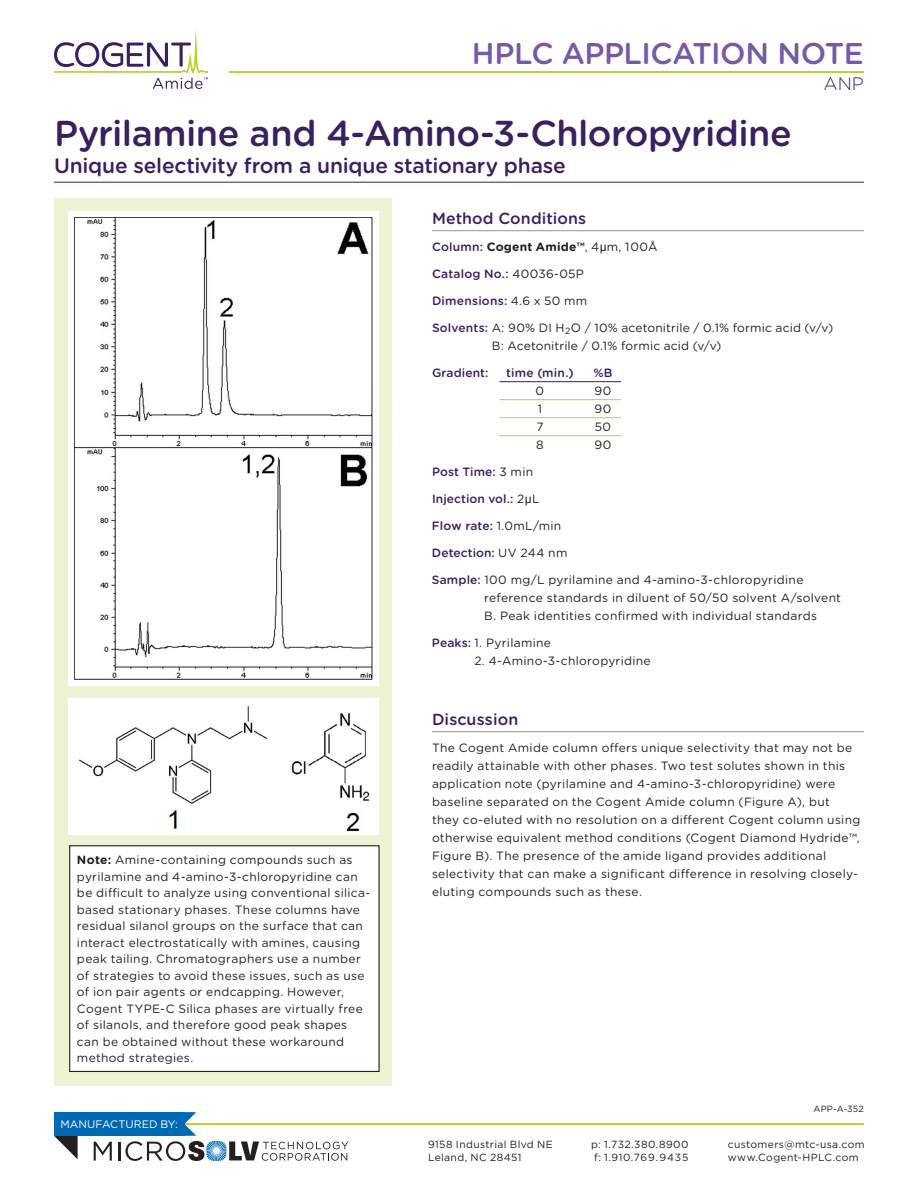
<style>
.page{position:relative;width:918px;height:1188px;background:#fff}
.page>*{position:absolute;margin:0;border:0;box-sizing:border-box;transform-origin:0 0}
.t1{font:500 36px "Gotham Rounded";letter-spacing:-.015em;color:#392060}
.t2{font:500 30px "Gotham Rounded";letter-spacing:-.015em;color:#775aa6}
.t3{font:500 21px "Gotham Rounded";letter-spacing:-.01em;color:#392060}
.t4{font:300 18px "Gotham Rounded";color:#392060}
.t5{font:500 16.05px "Gotham Rounded";letter-spacing:.005em;color:#392060}
.t6{font:12px/16.5px "Gotham Rounded";letter-spacing:.025em;color:#231f20}
.t7{font:500 12px "Gotham Rounded";letter-spacing:.01em;color:#392060}
.t8{font:700 12px "Gotham Rounded";letter-spacing:.015em;color:#231f20}
.t9{font:10.8px "Gotham";color:#fff}
.t10{font:10.35px/12.5px "Gotham";letter-spacing:.035em;color:#231f20}
.t11{font:9px "Gotham Rounded";letter-spacing:.015em;color:#231f20}
.s1{font-weight:500;color:#392060}
.s2{font-weight:400}
.s3{font-family:"Arial";font-weight:400}
.s4{font-weight:400;color:#231f20}
.s5{font-family:"Arial";font-weight:400;color:#231f20}
.s6{font-weight:700}
</style>
<div class="page">
<div style="left:54px;top:198px;width:338px;height:887px;background:#edf4d4"></div>
<hr style="left:54px;top:182px;width:810px;height:1px;background:#392060">
<hr style="left:432px;top:230px;width:432px;height:1px;background:#939598">
<hr style="left:500px;top:381px;width:121px;height:1px;background:#392060">
<hr style="left:500px;top:399px;width:121px;height:1px;background:#b8d432">
<hr style="left:500px;top:417px;width:121px;height:1px;background:#b8d432">
<hr style="left:500px;top:435px;width:121px;height:1px;background:#b8d432">
<hr style="left:432px;top:731px;width:432px;height:1px;background:#939598">
<hr style="left:159px;top:1123px;width:705px;height:2px;background:#b8d432">
<svg style="left:54px;top:1136px;width:24px;height:23px"></svg>
<div style="left:54px;top:1112px;width:130px;height:24px;background:#0168b3"></div>
<svg style="left:94px;top:1142px;width:18px;height:19px"></svg>
<svg style="left:118px;top:1112px;width:230px;height:49px"></svg>
<div style="left:70px;top:846px;width:309px;height:225px;background:#fff"></div>
<div style="left:69px;top:845px;width:311px;height:227px;border:1px solid #231f20"></div>
<div style="left:68px;top:212px;width:311px;height:474px;background:#fff"></div>
<div style="left:69px;top:698px;width:310px;height:136px;background:#fff"></div>
<hr style="left:229px;top:71px;width:635px;height:2px;background:#b8d432">
<svg style="left:54px;top:29px;width:154px;height:60px"></svg>
<img style="left:75px;top:218px;width:298px;height:462px">
<img style="left:79px;top:706px;width:291px;height:126px">
<h2 class="t2" style="left:472px;top:32px;width:393px">HPLC APPLICATION NOTE</h2>
<h3 class="t4" style="left:824px;top:72px;width:42px">ANP</h3>
<h1 class="t1" style="left:54px;top:107px;width:739px">Pyrilamine and 4-Amino-3-Chloropyridine</h1>
<h3 class="t3" style="left:54px;top:150px;width:513px">Unique selectivity from a unique stationary phase</h3>
<h3 class="t5" style="left:432px;top:207px;width:156px">Method Conditions</h3>
<p class="t8" style="left:432px;top:238px;width:227px"><span class="s1">Column:</span> Cogent Amide™<span class="s2">, 4</span><span class="s3">µ</span><span class="s2">m, 1 00Å</span></p>
<p class="t7" style="left:432px;top:265px;width:153px">Catalog No.: <span class="s4">40036-05P</span></p>
<p class="t7" style="left:432px;top:292px;width:157px">Dimensions: <span class="s4">4.6 x 50 mm</span></p>
<p class="t6" style="left:492px;top:319px;width:343px;line-height:18px;text-indent:-60px"><span class="s1">Solvents:</span> A: 90% DI H<sub>2</sub>O / 10% acetonitrile / 0.1% formic acid (v/v)<br>B: Acetonitrile / 0.1% formic acid (v/v)</p>
<p class="t7" style="left:432px;top:364px;width:58px">Gradient:</p>
<p class="t7" style="left:506px;top:364px;width:69px">time (min.)</p>
<p class="t7" style="left:593px;top:364px;width:21px">%B</p>
<p class="t6" style="left:536px;top:382px;width:10px">0</p>
<p class="t6" style="left:595px;top:382px;width:18px">90</p>
<p class="t6" style="left:538px;top:400px;width:6px">1</p>
<p class="t6" style="left:595px;top:400px;width:18px">90</p>
<p class="t6" style="left:536px;top:418px;width:9px">7</p>
<p class="t6" style="left:595px;top:418px;width:18px">50</p>
<p class="t6" style="left:536px;top:436px;width:9px">8</p>
<p class="t6" style="left:595px;top:436px;width:18px">90</p>
<p class="t7" style="left:432px;top:463px;width:103px">Post Time: <span class="s4">3 min</span></p>
<p class="t7" style="left:432px;top:490px;width:109px">Injection vol.: <span class="s4">2</span><span class="s5">µ</span><span class="s4">L</span></p>
<p class="t7" style="left:432px;top:517px;width:131px">Flow rate: <span class="s4">1.0mL/min</span></p>
<p class="t7" style="left:432px;top:544px;width:137px">Detection: <span class="s4">UV 244 nm</span></p>
<p class="t6" style="left:484px;top:571px;width:358px;line-height:18px;text-indent:-52px"><span class="s1">Sample:</span> 100 mg/L pyrilamine and 4-amino-3-chloropyridine reference standards in diluent of 50/50 solvent A/solvent<br>B. Peak identities confirmed with individual standards</p>
<p class="t6" style="left:432px;top:634px;width:121px"><span class="s1">Peaks:</span> 1. Pyrilamine</p>
<p class="t6" style="left:474px;top:652px;width:178px">2. 4-Amino-3-chloropyridine</p>
<p class="t6" style="left:77px;top:851px;width:295px"><span class="s6">Note:</span> Amine-containing compounds such as pyrilamine and 4-amino-3-chloropyridine can be difficult to analyze using conventional silica&shy;based stationary phases. These columns have residual silanol groups on the surface that can interact electrostatically with amines, causing peak tailing. Chromatographers use a number of strategies to avoid these issues, such as use of ion pair agents or endcapping. However, Cogent TYPE-C Silica phases are virtually free of silanols, and therefore good peak shapes can be obtained without these workaround method strategies.</p>
<p class="t9" style="left:60px;top:1118px;width:119px">manufactured by:</p>
<h3 class="t5" style="left:432px;top:708px;width:88px">Discussion</h3>
<p class="t6" style="left:432px;top:739px;width:430px;line-height:18px">The Cogent Amide column offers unique selectivity that may not be readily attainable with other phases. Two test solutes shown in this application note (pyrilamine and 4-amino-3-chloropyridine) were baseline separated on the Cogent Amide column (Figure A), but<br>they co-eluted with no resolution on a different Cogent column using otherwise equivalent method conditions (Cogent Diamond Hydride™, Figure B). The presence of the amide ligand provides additional selectivity that can make a significant difference in resolving closely&shy;eluting compounds such as these.</p>
<p class="t11" style="left:814px;top:1102px;width:52px">APP-A-352</p>
<p class="t10" style="left:428px;top:1138px;width:117px">9158 Industrial B lvd NE<br>Leland, NC 28451</p>
<p class="t10" style="left:591px;top:1138px;width:99px">p: 1.732.380.8900 f: 1.910.769.9435</p>
<p class="t10" style="left:728px;top:1138px;width:138px">customers@mtc-usa.com www.Cogent-HPLC.com</p>
</div>
